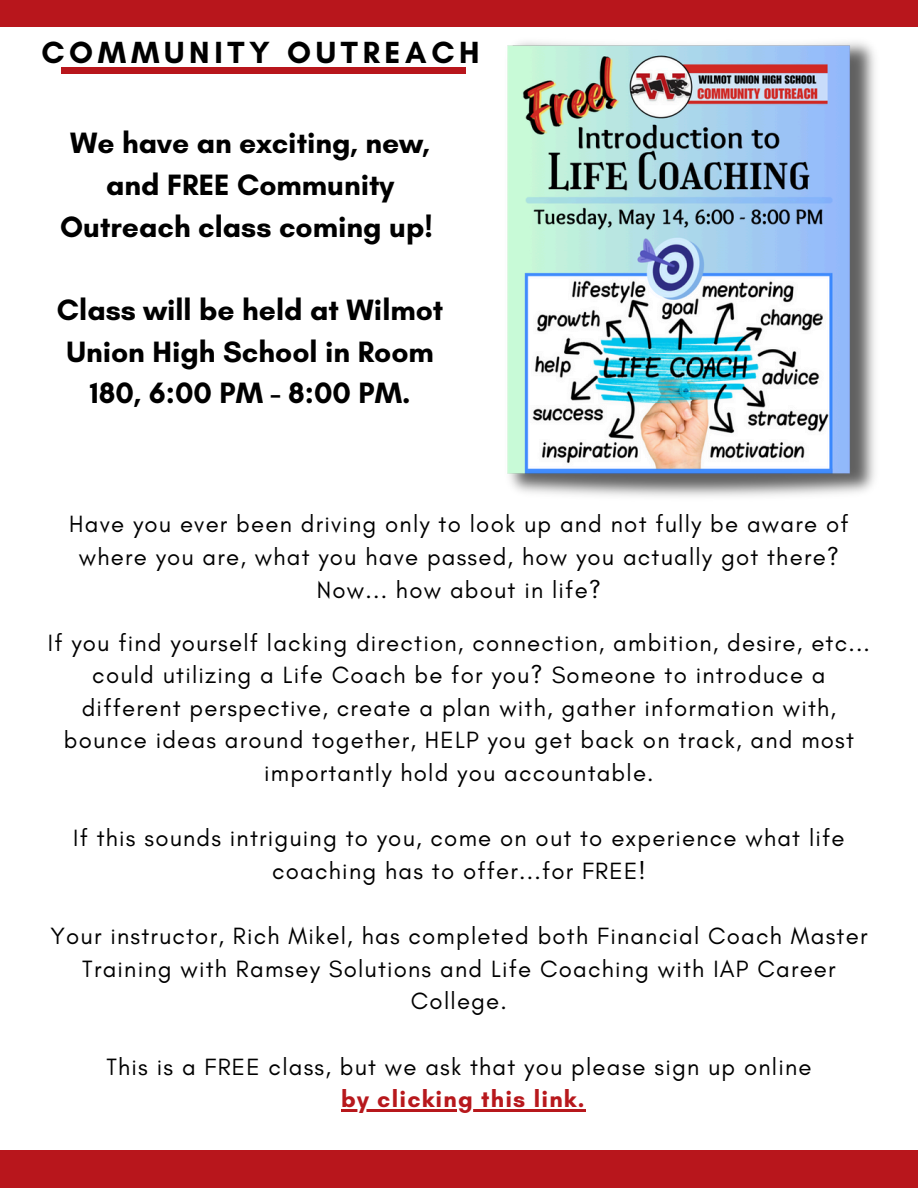
<style>
.page{position:relative;width:918px;height:1188px;background:#fff}
.page>*{position:absolute;margin:0;border:0;box-sizing:border-box;transform-origin:0 0}
.t1{font:700 31.2px "Glacial Indifference";letter-spacing:.15em;color:#000}
.t2{font:700 30px/41.7px "Glacial Indifference";color:#000;text-align:center}
.t3{font:24px/32.7px "Glacial Indifference";letter-spacing:.05em;color:#000;text-align:center}
.t4{font:700 24px "Glacial Indifference";letter-spacing:.05em;color:#b7181c}
</style>
<div class="page">
<div style="left:0;top:0;width:918px;height:26px;background:#b8161c"></div>
<div style="left:0;top:1151px;width:918px;height:37px;background:#b8161c"></div>
<div style="left:61px;top:68px;width:404px;height:5px;background:#b8161c"></div>
<img style="left:507px;top:42px;width:368px;height:455px">
<hr style="left:341px;top:1110px;width:245px;height:2px;background:#b7181c">
<p class="t1" style="left:41px;top:33px;width:440px">COMMUNITY OUTREACH</p>
<p class="t2" style="left:60px;top:122px;width:374px">We have an exciting, new, and FREE Community<br>Outreach class coming up!</p>
<h2 class="t2" style="left:57px;top:289px;width:388px">Class will be held at Wilmot<br>Union High School in Room<br>180, 6:00 PM - 8:00 PM.</h2>
<h2 class="t3" style="left:69px;top:508px;width:781px">Have you ever been driving only to look up and not fully be aware of where you are, what you have passed, how you actually got there?<br>Now... how about in life?</h2>
<p class="t3" style="left:48px;top:626px;width:824px">If you find yourself lacking direction, connection, ambition, desire, etc... could utilizing a Life Coach be for you? Someone to introduce a different perspective, create a plan with, gather information with, bounce ideas around together, HELP you get back on track, and most importantly hold you accountable.</p>
<p class="t3" style="left:73px;top:822px;width:773px">If this sounds intriguing to you, come on out to experience what life coaching has to offer...for FREE!</p>
<p class="t3" style="left:51px;top:919px;width:818px">Your instructor, Rich Mikel, has completed both Financial Coach Master<br>Training with Ramsey Solutions and Life Coaching with IAP Career<br>College.</p>
<p class="t3" style="left:106px;top:1050px;width:707px">This is a FREE class, but we ask that you please sign up online</p>
<p class="t4" style="left:341px;top:1084px;width:245px">by clicking this link.</p>
</div>
